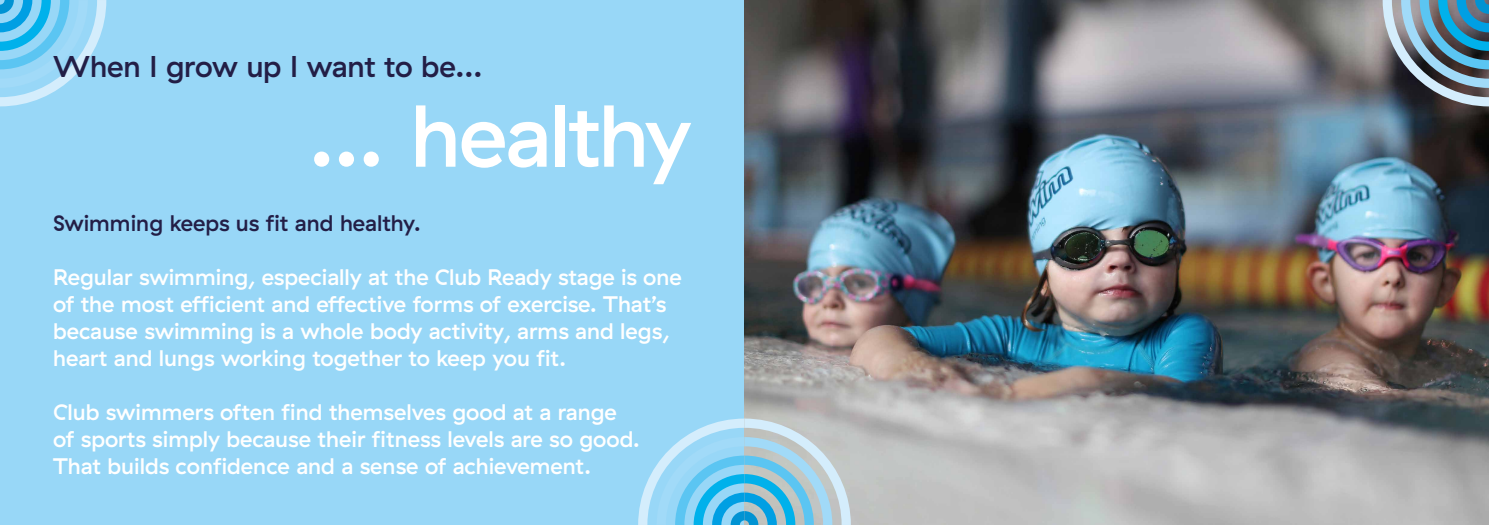
<style>
.page{position:relative;width:1489px;height:525px;background:#fff}
.page>*{position:absolute;margin:0;border:0;box-sizing:border-box;transform-origin:0 0}
.t1{font:500 87.5px "GT Haptik";letter-spacing:-.025em;color:#fff}
.t2{font:500 30px "GT Haptik";letter-spacing:-.01em;color:#231e46}
.t3{font:500 22.5px/27px "GT Haptik";color:#fff}
.t4{font:500 22.5px "GT Haptik";color:#231e46}
</style>
<div class="page">
<div style="left:0;top:0;width:1488px;height:524px;background:#98d7f7"></div>
<svg style="left:0;top:0;width:106px;height:106px"></svg>
<img style="left:744px;top:0;width:744px;height:524px">
<svg style="left:1382px;top:0;width:106px;height:106px;background:#638293"></svg>
<svg style="left:638px;top:418px;width:212px;height:106px"></svg>
<h2 class="t2" style="left:53px;top:49px;width:431px">When I grow up I want to be...</h2>
<h1 class="t1" style="left:307px;top:83px;width:385px">... healthy</h1>
<p class="t4" style="left:53px;top:209px;width:369px">Swimming keeps us fit and healthy.</p>
<p class="t3" style="left:53px;top:264px;width:630px">Regular swimming, especially at the Club Ready stage is one of the most efficient and effective forms of exercise. That’s because swimming is a whole body activity, arms and legs, heart and lungs working together to keep you fit.</p>
<p class="t3" style="left:53px;top:399px;width:588px">Club swimmers often find themselves good at a range of sports simply because their fitness levels are so good.<br>That builds confidence and a sense of achievement.</p>
</div>
